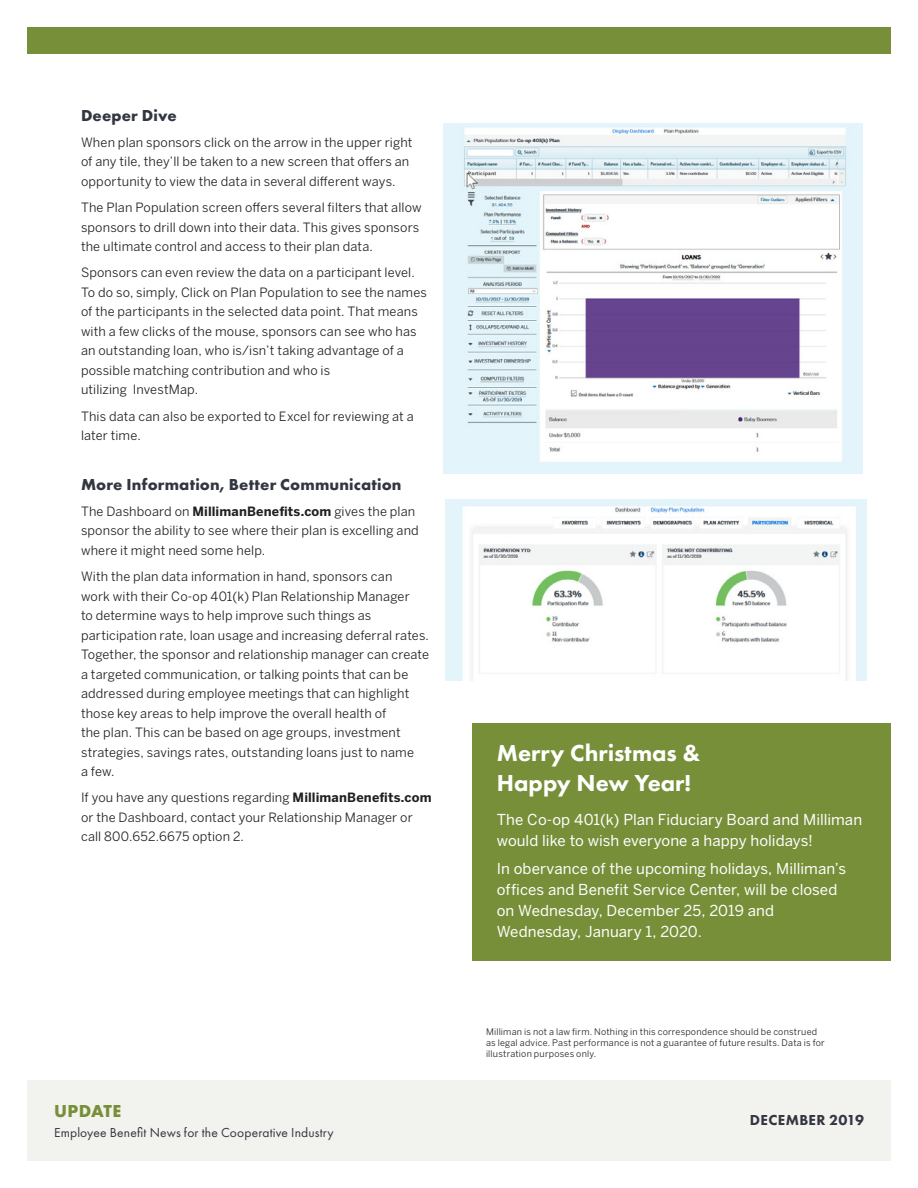
<style>
.page{position:relative;width:918px;height:1188px;background:#fff}
.page>*{position:absolute;margin:0;border:0;box-sizing:border-box;transform-origin:0 0}
.Coop_Main_Header{font:800 24px "Futura PT";color:#fff}
.t1{font:700 18px "Futura PT";letter-spacing:.02em;color:#778f38}
.t2{font:700 16.5px "Futura PT";letter-spacing:.01em;color:#323640}
.BODY_TEXT{font:15px/21px "Benton Sans";letter-spacing:.005em;color:#fff}
.Coop_Main_Header-2{font:800 15px "Futura PT";letter-spacing:.02em;color:#323640}
.t3{font:13.5px "Futura PT";letter-spacing:.01em;color:#323640}
.t4{font:12.75px/19.5px "Benton Sans";letter-spacing:.01em;color:#231f20}
.t5{font:9px/10.8px "Benton Sans";letter-spacing:.025em;color:#231f20}
.s1{font-weight:700}
</style>
<div class="page">
<div style="left:27px;top:1080px;width:864px;height:81px;background:#f2f2ee"></div>
<div style="left:27px;top:27px;width:864px;height:27px;background:#778f38"></div>
<div style="left:472px;top:724px;width:419px;height:237px;background:#778f38"></div>
<img style="left:444px;top:123px;width:419px;height:350px">
<img style="left:446px;top:500px;width:421px;height:180px">
<p class="t2" style="left:81px;top:104px;width:97px">Deeper Dive</p>
<p class="t4" style="left:81px;top:132px;width:333px">When plan sponsors click on the arrow in the upper right of any tile, they’ll be taken to a new screen that offers an opportunity to view the data in several different ways.</p>
<p class="t4" style="left:81px;top:198px;width:342px">The Plan Population screen offers several filters that allow sponsors to drill down into their data. This gives sponsors the ultimate control and access to their plan data.</p>
<p class="t4" style="left:81px;top:263px;width:347px">Sponsors can even review the data on a participant level.<br>To do so, simply, Click on Plan Population to see the names of the participants in the selected data point. That means with a few clicks of the mouse, sponsors can see who has an outstanding loan, who is/isn’t taking advantage of a possible matching contribution and who is</p>
<p class="t4" style="left:81px;top:380px;width:119px">utilizing InvestMap.</p>
<p class="t4" style="left:81px;top:406px;width:334px">This data can also be exported to Excel for reviewing at a later time.</p>
<p class="t2" style="left:81px;top:473px;width:322px">More Information, Better Communication</p>
<p class="t4" style="left:81px;top:501px;width:339px">The Dashboard on <span class="s1">MillimanBenefits.com</span> gives the plan sponsor the ability to see where their plan is excelling and where it might need some help.</p>
<p class="t4" style="left:81px;top:567px;width:350px">With the plan data information in hand, sponsors can<br>work with their Co-op 401(k) Plan Relationship Manager<br>to determine ways to help improve such things as participation rate, loan usage and increasing deferral rates.<br>Together, the sponsor and relationship manager can create a targeted communication, or talking points that can be addressed during employee meetings that can highlight those key areas to help improve the overall health of<br>the plan. This can be based on age groups, investment strategies, savings rates, outstanding loans just to name<br>a few.</p>
<p class="t4" style="left:81px;top:788px;width:352px">If you have any questions regarding <span class="s1">MillimanBenefits.com </span>or the Dashboard, contact your Relationship Manager or call 800.652.6675 option 2.</p>
<p class="t1" style="left:54px;top:1100px;width:69px">UPDATE</p>
<p class="t3" style="left:54px;top:1124px;width:281px">Employee Benefit News for the Cooperative Industry</p>
<p class="Coop_Main_Header" style="left:497px;top:738px;width:205px">Merry Christmas &amp;</p>
<p class="Coop_Main_Header" style="left:497px;top:768px;width:196px">Happy New Year!</p>
<p class="BODY_TEXT" style="left:497px;top:809px;width:367px">The Co-op 401(k) Plan Fiduciary Board and Milliman would like to wish everyone a happy holidays!</p>
<p class="BODY_TEXT" style="left:497px;top:858px;width:351px">In obervance of the upcoming holidays, Milliman’s offices and Benefit Service Center, will be closed on Wednesday, December 25, 2019 and Wednesday, January 1, 2020.</p>
<p class="t5" style="left:486px;top:1027px;width:340px">Milliman is not a law firm. Nothing in this correspondence should be construed as legal advice. Past performance is not a guarantee of future results. Data is for illustration purposes only.</p>
<p class="Coop_Main_Header-2" style="left:750px;top:1111px;width:116px">DECEMBER 2019</p>
</div>
